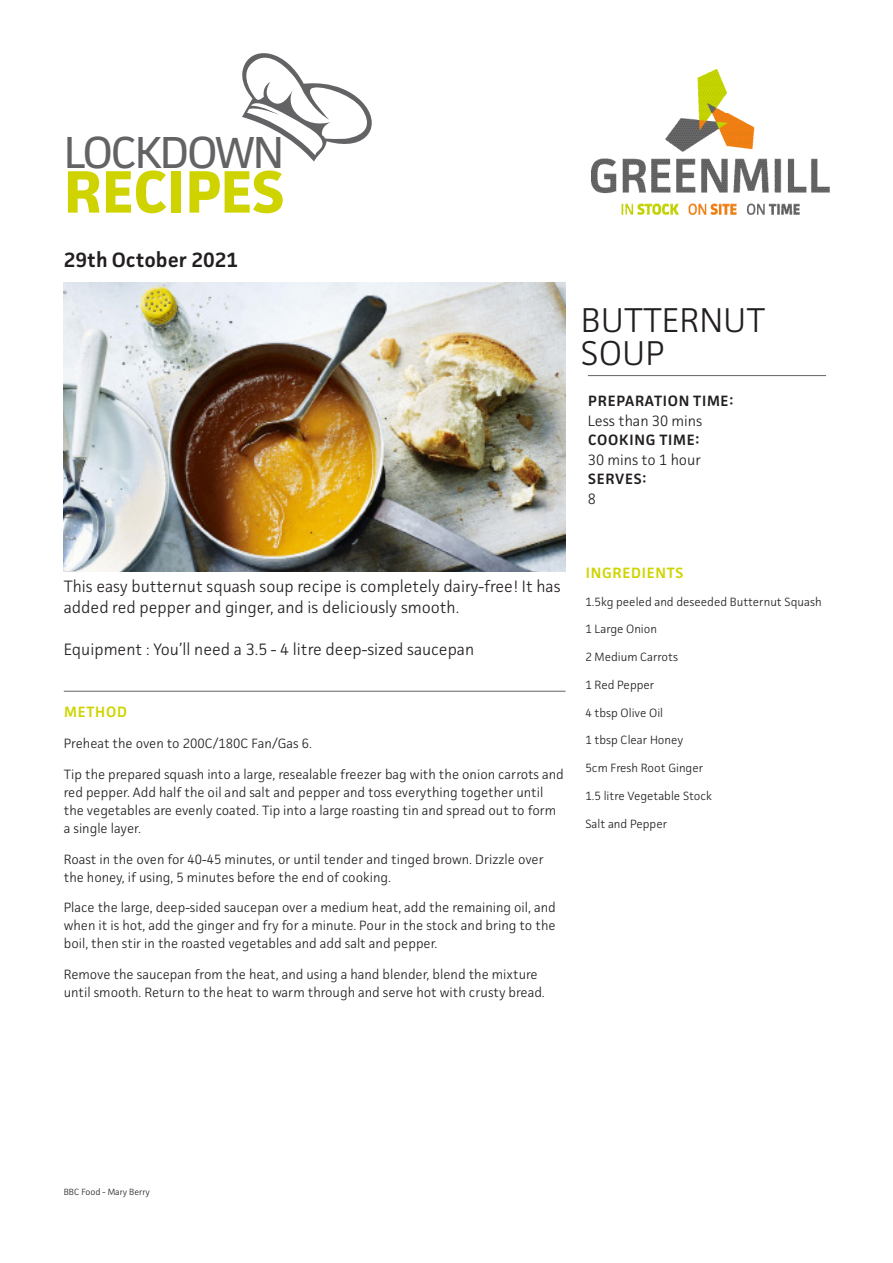
<style>
.page{position:relative;width:893px;height:1263px;background:#fff}
.page>*{position:absolute;margin:0;border:0;box-sizing:border-box;transform-origin:0 0}
.t1{font:700 60px "Facit";letter-spacing:-.005em;color:#cfd400}
.t2{font:45px "Facit";letter-spacing:-.05em;color:#636366}
.t3{font:300 34.5px/33px "Facit";color:#231f20}
.t4{font:600 20.7px "Facit";color:#231f20}
.t5{font:300 16.5px/21px "Facit";color:#231f20}
.t6{font:600 15px "Facit";letter-spacing:.05em;color:#231f20}
.t7{font:300 15px "Facit";color:#231f20}
.t8{font:600 15px "Facit";letter-spacing:.05em;color:#cfd400}
.t9{font:300 13.5px/18px "Facit";color:#231f20}
.t10{font:300 12px "Facit";color:#231f20}
.t11{font:300 9px "Facit";color:#231f20}
</style>
<div class="page">
<img style="left:591px;top:69px;width:238px;height:146px">
<svg style="left:242px;top:53px;width:130px;height:109px"></svg>
<hr style="left:64px;top:691px;width:502px;height:1px;background:#636366">
<hr style="left:588px;top:375px;width:238px;height:1px;background:#636366">
<img style="left:64px;top:282px;width:502px;height:289px">
<p class="t2" style="left:64px;top:125px;width:222px">LOCKDOWN</p>
<p class="t1" style="left:64px;top:154px;width:222px">RECIPES</p>
<p class="t4" style="left:64px;top:247px;width:176px">29th October 2021</p>
<p class="t3" style="left:581px;top:302px;width:186px">BUTTERNUT<br>SOUP</p>
<p class="t6" style="left:588px;top:392px;width:146px">PREPARATION TIME:</p>
<p class="t7" style="left:588px;top:411px;width:116px">Less than 30 mins</p>
<p class="t6" style="left:588px;top:431px;width:113px">COOKING TIME:</p>
<p class="t7" style="left:588px;top:450px;width:115px">30 mins to 1 hour</p>
<p class="t6" style="left:588px;top:470px;width:60px">SERVES:</p>
<p class="t7" style="left:588px;top:489px;width:10px">8</p>
<p class="t5" style="left:64px;top:575px;width:498px">This easy butternut squash soup recipe is completely dairy-free! It has added red pepper and ginger, and is deliciously smooth.</p>
<p class="t5" style="left:64px;top:638px;width:412px">Equipment : You’ll need a 3.5 - 4 litre deep-sized saucepan</p>
<p class="t8" style="left:64px;top:703px;width:64px">METHOD</p>
<p class="t9" style="left:64px;top:734px;width:250px">Preheat the oven to 200C/180C Fan/Gas 6.</p>
<p class="t9" style="left:64px;top:765px;width:502px">Tip the prepared squash into a large, resealable freezer bag with the onion carrots and red pepper. Add half the oil and salt and pepper and toss everything together until the vegetables are evenly coated. Tip into a large roasting tin and spread out to form a single layer.</p>
<p class="t9" style="left:64px;top:850px;width:481px">Roast in the oven for 40-45 minutes, or until tender and tinged brown. Drizzle over the honey, if using, 5 minutes before the end of cooking.</p>
<p class="t9" style="left:64px;top:898px;width:493px;text-align:justify">Place the large, deep-sided saucepan over a medium heat, add the remaining oil, and when it is hot, add the ginger and fry for a minute. Pour in the stock and bring to the boil, then stir in the roasted vegetables and add salt and pepper.</p>
<p class="t9" style="left:64px;top:965px;width:483px">Remove the saucepan from the heat, and using a hand blender, blend the mixture until smooth. Return to the heat to warm through and serve hot with crusty bread.</p>
<p class="t8" style="left:586px;top:563px;width:99px">INGREDIENTS</p>
<p class="t10" style="left:585px;top:594px;width:238px">1.5kg peeled and deseeded Butternut Squash</p>
<p class="t10" style="left:585px;top:622px;width:73px">1 Large Onion</p>
<p class="t10" style="left:585px;top:649px;width:94px">2 Medium Carrots</p>
<p class="t10" style="left:585px;top:677px;width:71px">1 Red Pepper</p>
<p class="t10" style="left:585px;top:705px;width:79px">4 tbsp Olive Oil</p>
<p class="t10" style="left:585px;top:733px;width:99px">1 tbsp Clear Honey</p>
<p class="t10" style="left:585px;top:760px;width:119px">5cm Fresh Root Ginger</p>
<p class="t10" style="left:585px;top:788px;width:128px">1.5 litre Vegetable Stock</p>
<p class="t10" style="left:585px;top:816px;width:83px">Salt and Pepper</p>
<p class="t11" style="left:64px;top:1187px;width:88px">BBC Food - Mary Berry</p>
</div>
